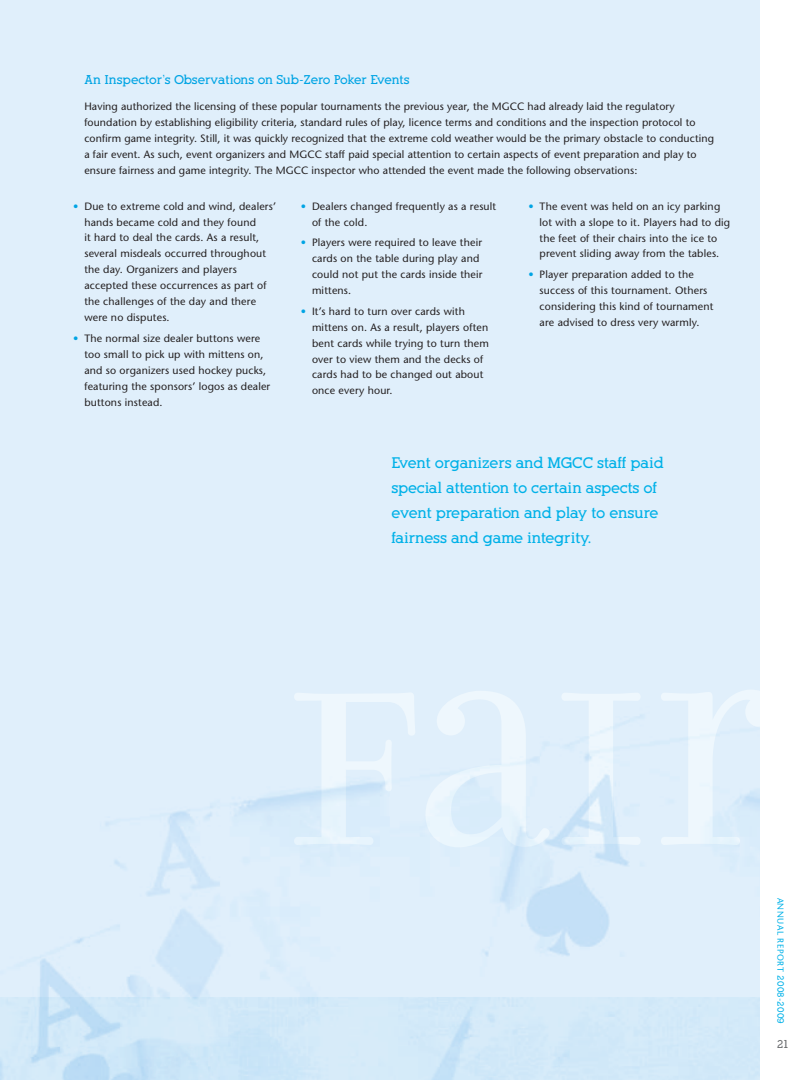
<style>
.page{position:relative;width:810px;height:1080px;background:#fff}
.page>*{position:absolute;margin:0;border:0;box-sizing:border-box;transform-origin:0 0}
.t1{font:700 15px/25px "Alexandria FLF";color:#00b1e8}
.t2{font:700 12.5px "Alexandria FLF";letter-spacing:.01em;color:#00a4e4}
.t3{font:700 11.25px "Alexandria FLF";color:#6d6f71}
.t4{font:10.62px/16px "Stone Sans";letter-spacing:.015em;color:#231f20}
.t5{font:8.75px "Stone Sans";letter-spacing:.06em;color:#00b1e8}
.s1{color:#00a4e4}
.s2{font-family:"Alexandria FLF";font-weight:700;font-size:9px}
</style>
<div class="page">
<div style="left:0;top:0;width:759px;height:1080px;background:#e0effb"></div>
<img style="left:0;top:715px;width:759px;height:365px">
<p class="t2" style="left:84px;top:73px;width:327px">An Inspector’s Observations on Sub-Zero Poker Events</p>
<p class="t4" style="left:84px;top:98px;width:631px">Having authorized the licensing of these popular tournaments the previous year, the MGCC had already laid the regulatory foundation by establishing eligibility criteria, standard rules of play, licence terms and conditions and the inspection protocol to confirm game integrity. Still, it was quickly recognized that the extreme cold weather would be the primary obstacle to conducting a fair event. As such, event organizers and MGCC staff paid special attention to certain aspects of event preparation and play to ensure fairness and game integrity. The MGCC inspector who attended the event made the following observations:</p>
<p class="t4" style="left:84px;top:198px;width:193px;text-indent:-11px"><span class="s1">•</span> Due to extreme cold and wind, dealers’ hands became cold and they found<br>it hard to deal the cards. As a result, several misdeals occurred throughout the day. Organizers and players accepted these occurrences as part of the challenges of the day and there were no disputes.</p>
<p class="t4" style="left:84px;top:330px;width:188px;text-indent:-11px"><span class="s1">•</span> The normal size dealer buttons were too small to pick up with mittens on, and so organizers used hockey pucks, featuring the sponsors’ logos as dealer buttons instead.</p>
<p class="t4" style="left:312px;top:198px;width:186px;text-indent:-11px"><span class="s1">•</span> Dealers changed frequently as a result of the cold.</p>
<p class="t4" style="left:312px;top:234px;width:172px;text-indent:-11px"><span class="s1">•</span> Players were required to leave their cards on the table during play and could not put the cards inside their mittens.</p>
<p class="t4" style="left:312px;top:303px;width:178px;text-indent:-11px"><span class="s1">•</span> It’s hard to turn over cards with mittens on. As a result, players often bent cards while trying to turn them over to view them and the decks of cards had to be changed out about once every hour.</p>
<p class="t4" style="left:540px;top:198px;width:192px;text-indent:-11px"><span class="s1">•</span> The event was held on an icy parking lot with a slope to it. Players had to dig the feet of their chairs into the ice to prevent sliding away from the tables.</p>
<p class="t4" style="left:540px;top:266px;width:175px;text-indent:-11px"><span class="s1">•</span> Player preparation added to the success of this tournament. Others considering this kind of tournament are advised to dress very warmly.</p>
<h1 class="t1" style="left:391px;top:451px;width:274px">Event organizers and MGCC staff paid special attention to certain aspects of event preparation and play to ensure fairness and game integrity.</h1>
<p class="t5" style="left:786px;top:898px;width:128px;rotate:90deg">annual report <span class="s2">2008-2009</span></p>
<p class="t3" style="left:777px;top:1038px;width:14px">21</p>
</div>
